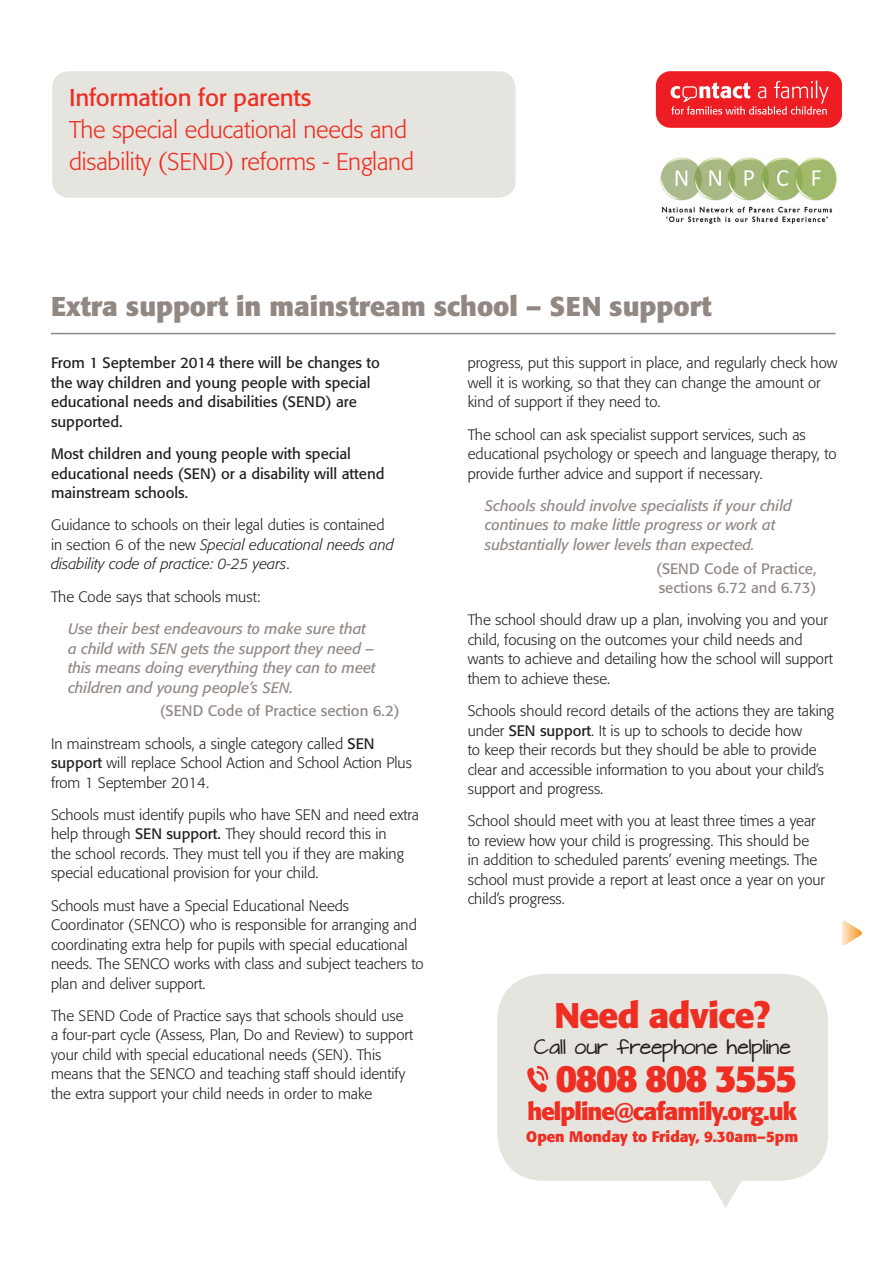
<style>
.page{position:relative;width:893px;height:1263px;background:#fff}
.page>*{position:absolute;margin:0;border:0;box-sizing:border-box;transform-origin:0 0}
.t1{font:700 37.8px "Formata BQ";letter-spacing:-.05em;color:#ee2e22}
.t2{font:700 35.25px "Formata BQ";letter-spacing:-.02em;color:#ee2e22}
.t3{font:700 27px "Formata BQ";color:#918883}
.t4{font:300 24px/31.8px "Formata BQ";letter-spacing:-.01em;color:#ee2e22}
.t5{font:700 24px "Formata BQ";letter-spacing:-.04em;color:#ee2e22}
.t6{font:24px "Formata BQ";letter-spacing:-.01em;color:#ee2e22}
.t7{font:17.7px "Architects Daughter";color:#231f20}
.t8{font:700 15.15px "Formata BQ";color:#ee2e22}
.t9{font:300 15px/19.5px "Formata BQ";color:#231f20}
.t10{font:italic 15px/19.5px "Formata BQ";color:#918883}
.t11{font:15px/19.5px "Formata BQ";color:#231f20}
.t12{font:15px/19.5px "Formata BQ";color:#918883}
.s1{font-style:italic}
.s2{font-weight:400;color:#918883}
.s3{font-weight:400}
</style>
<div class="page">
<hr style="left:51px;top:333px;width:784px;height:1px;background:#918883">
<div style="left:497px;top:974px;width:331px;height:207px;background:#e6e4df;border-radius:46px"></div>
<svg style="left:527px;top:1066px;width:21px;height:27px"></svg>
<svg style="left:655px;top:71px;width:187px;height:57px"></svg>
<svg style="left:710px;top:1181px;width:31px;height:27px"></svg>
<svg style="left:842px;top:920px;width:20px;height:25px"></svg>
<img style="left:660px;top:157px;width:178px;height:67px">
<div style="left:52px;top:71px;width:464px;height:127px;background:#e6e4df;border-radius:17px"></div>
<h3 class="t6" style="left:69px;top:83px;width:244px">Information for parents</h3>
<h3 class="t4" style="left:69px;top:114px;width:346px">The special educational needs and disability (SEND) reforms - England</h3>
<h3 class="t3" style="left:51px;top:289px;width:662px">Extra support in mainstream school – SEN support</h3>
<p class="t11" style="left:51px;top:353px;width:330px">From 1 September 2014 there will be changes to the way children and young people with special educational needs and disabilities (SEND) are supported.</p>
<p class="t11" style="left:51px;top:444px;width:335px">Most children and young people with special educational needs (SEN) or a disability will attend mainstream schools.</p>
<p class="t9" style="left:51px;top:516px;width:344px">Guidance to schools on their legal duties is contained in section 6 of the new <span class="s1">Special educational needs and disability code of practice: 0-25 years</span>.</p>
<p class="t9" style="left:51px;top:587px;width:211px">The Code says that schools must:</p>
<p class="t10" style="left:68px;top:619px;width:309px">Use their best endeavours to make sure that a child with SEN gets the support they need – this means doing everything they can to meet children and young people’s SEN.</p>
<p class="t9" style="left:51px;top:695px;width:350px;line-height:32.2px;text-indent:109px"><span class="s2">(SEND Code of Practice section 6.2)<br></span>In mainstream schools, a single category called <span class="s3">SEN</span></p>
<p class="t9" style="left:51px;top:753px;width:362px"><span class="s3">support</span> will replace School Action and School Action Plus from 1 September 2014.</p>
<p class="t9" style="left:51px;top:805px;width:369px">Schools must identify pupils who have SEN and need extra help through <span class="s3">SEN support.</span> They should record this in<br>the school records. They must tell you if they are making special educational provision for your child.</p>
<p class="t9" style="left:51px;top:896px;width:374px">Schools must have a Special Educational Needs Coordinator (SENCO) who is responsible for arranging and coordinating extra help for pupils with special educational needs. The SENCO works with class and subject teachers to plan and deliver support.</p>
<p class="t9" style="left:51px;top:1006px;width:364px">The SEND Code of Practice says that schools should use a four-part cycle (Assess, Plan, Do and Review) to support your child with special educational needs (SEN). This means that the SENCO and teaching staff should identify the extra support your child needs in order to make</p>
<p class="t9" style="left:468px;top:353px;width:371px">progress, put this support in place, and regularly check how well it is working, so that they can change the amount or kind of support if they need to.</p>
<p class="t9" style="left:468px;top:425px;width:370px">The school can ask specialist support services, such as educational psychology or speech and language therapy, to provide further advice and support if necessary.</p>
<p class="t10" style="left:485px;top:496px;width:309px">Schools should involve specialists if your child continues to make little progress or work at substantially lower levels than expected.</p>
<p class="t12" style="left:656px;top:559px;width:162px">(SEND Code of Practice, sections 6.72 and 6.73)</p>
<p class="t9" style="left:468px;top:610px;width:367px">The school should draw up a plan, involving you and your child, focusing on the outcomes your child needs and wants to achieve and detailing how the school will support them to achieve these.</p>
<p class="t9" style="left:468px;top:701px;width:368px">Schools should record details of the actions they are taking under <span class="s3">SEN support</span>. It is up to schools to decide how<br>to keep their records but they should be able to provide clear and accessible information to you about your child’s support and progress.</p>
<p class="t9" style="left:468px;top:811px;width:359px">School should meet with you at least three times a year to review how your child is progressing. This should be<br>in addition to scheduled parents’ evening meetings. The school must provide a report at least once a year on your child’s progress.</p>
<h2 class="t2" style="left:554px;top:993px;width:217px">Need advice?</h2>
<p class="t7" style="left:534px;top:1034px;width:259px">Call our freephone helpline</p>
<h1 class="t1" style="left:555px;top:1055px;width:243px">0808 808 3555</h1>
<h3 class="t5" style="left:527px;top:1096px;width:271px">helpline@cafamily.org.uk</h3>
<p class="t8" style="left:526px;top:1127px;width:273px">Open Monday to Friday, 9.30am–5pm</p>
</div>
